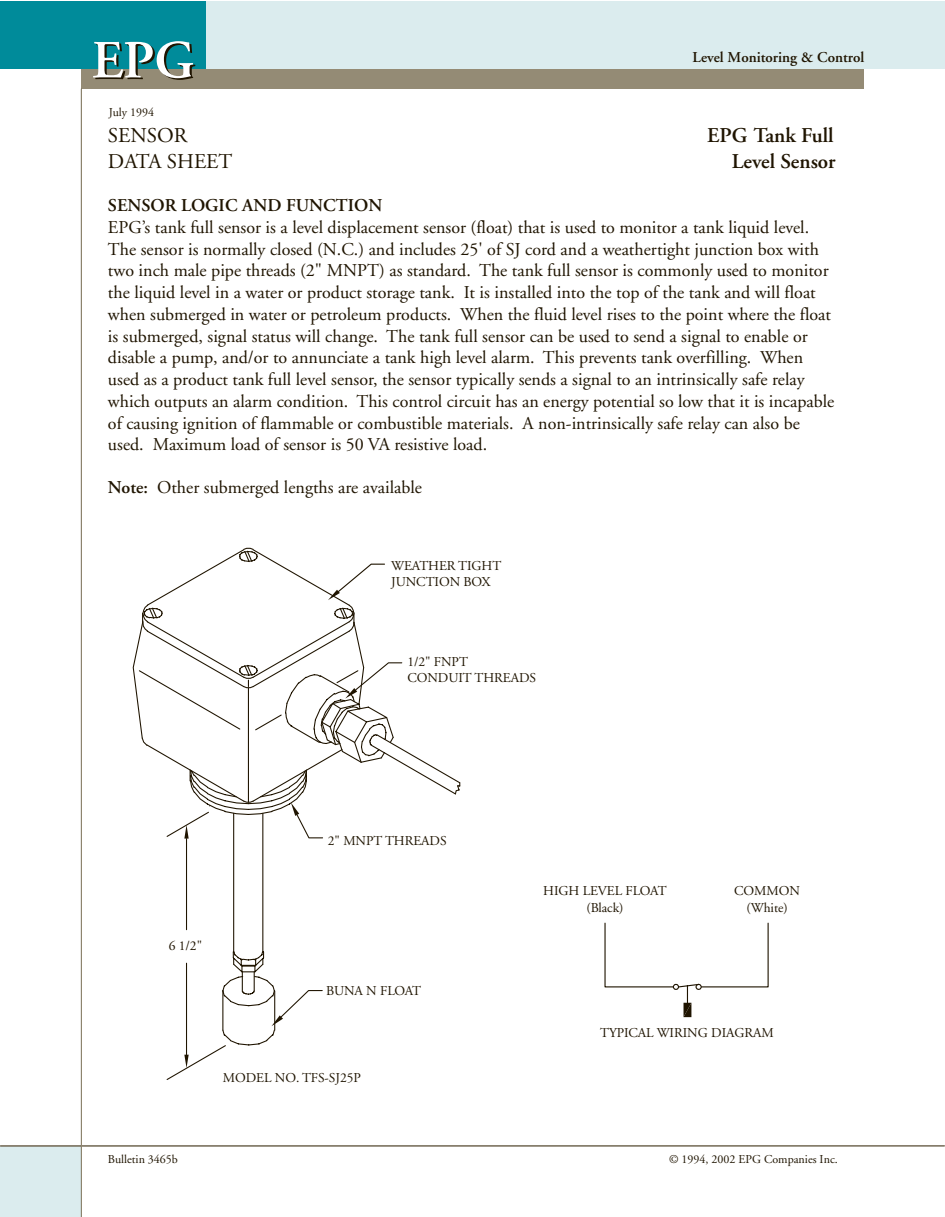
<style>
.page{position:relative;width:945px;height:1217px;background:#fff}
.page>*{position:absolute;margin:0;border:0;box-sizing:border-box;transform-origin:0 0}
.t1{font:600 53.55px "Adobe Garamond";color:#fff}
.t2{font:600 21px "Adobe Garamond";color:#1f1400}
.t3{font:21px "Adobe Garamond";color:#1f1400}
.t4{font:18px/21.8px "Adobe Garamond";color:#1f1400}
.t5{font:600 18px "Adobe Garamond";color:#1f1400}
.t6{font:600 15px "Adobe Garamond";color:#1f1400}
.t7{font:13.5px/16.5px "Adobe Garamond";letter-spacing:-.005em;color:#1f1400}
.t8{font:12px "Adobe Garamond";color:#1f1400}
.s1{font-weight:600}
</style>
<div class="page">
<svg style="left:132px;top:547px;width:329px;height:533px"></svg>
<svg style="left:604px;top:922px;width:165px;height:95px"></svg>
<div style="left:206px;top:2px;width:739px;height:67px;background:#dbecee"></div>
<div style="left:81px;top:69px;width:783px;height:20px;background:#948b75"></div>
<div style="left:0;top:1px;width:206px;height:68px;background:#008b9a"></div>
<div style="left:0;top:1146px;width:81px;height:70px;background:#dbecee"></div>
<hr style="left:0;top:1145px;width:945px;height:1px;background:#948b75">
<hr style="left:81px;top:89px;width:1px;height:1127px;background:#948b75">
<h1 class="t1" style="left:92px;top:39px;width:104px">EPG</h1>
<p class="t6" style="left:693px;top:51px;width:173px">Level Monitoring &amp; Control</p>
<p class="t8" style="left:109px;top:107px;width:47px">July 1994</p>
<p class="t3" style="left:108px;top:127px;width:81px">SENSOR</p>
<p class="t2" style="left:707px;top:127px;width:128px">EPG Tank Full</p>
<p class="t3" style="left:108px;top:152px;width:126px">DATA SHEET</p>
<p class="t2" style="left:732px;top:152px;width:105px">Level Sensor</p>
<p class="t5" style="left:108px;top:198px;width:276px">SENSOR LOGIC AND FUNCTION</p>
<p class="t4" style="left:108px;top:218px;width:728px">EPG’s tank full sensor is a level displacement sensor (float) that is used to monitor a tank liquid level.<br>The sensor is normally closed (N.C.) and includes 25' of SJ cord and a weathertight junction box with two inch male pipe threads (2" MNPT) as standard. The tank full sensor is commonly used to monitor the liquid level in a water or product storage tank. It is installed into the top of the tank and will float when submerged in water or petroleum products. When the fluid level rises to the point where the float is submerged, signal status will change. The tank full sensor can be used to send a signal to enable or disable a pump, and/or to annunciate a tank high level alarm. This prevents tank overfilling. When used as a product tank full level sensor, the sensor typically sends a signal to an intrinsically safe relay which outputs an alarm condition. This control circuit has an energy potential so low that it is incapable of causing ignition of flammable or combustible materials. A non-intrinsically safe relay can also be used. Maximum load of sensor is 50 VA resistive load.</p>
<p class="t4" style="left:108px;top:478px;width:315px"><span class="s1">Note:</span> Other submerged lengths are available</p>
<p class="t7" style="left:391px;top:558px;width:112px">WEATHER TIGHT<br>JUNCTION BOX</p>
<p class="t7" style="left:407px;top:654px;width:130px">1/2" FNPT<br>CONDUIT THREADS</p>
<p class="t7" style="left:328px;top:833px;width:120px">2" MNPT THREADS</p>
<p class="t7" style="left:169px;top:938px;width:35px">6 1/2"</p>
<p class="t7" style="left:326px;top:983px;width:97px">BUNA N FLOAT</p>
<p class="t8" style="left:108px;top:1154px;width:72px">Bulletin 3465b</p>
<p class="t7" style="left:223px;top:1070px;width:140px">MODEL NO. TFS-SJ25P</p>
<p class="t7" style="left:543px;top:884px;width:125px;text-align:center">HIGH LEVEL FLOAT (Black)</p>
<p class="t7" style="left:734px;top:884px;width:67px;text-align:center">COMMON (White)</p>
<p class="t7" style="left:600px;top:1026px;width:175px">TYPICAL WIRING DIAGRAM</p>
<p class="t8" style="left:669px;top:1154px;width:170px">© 1994, 2002 EPG Companies Inc.</p>
</div>
